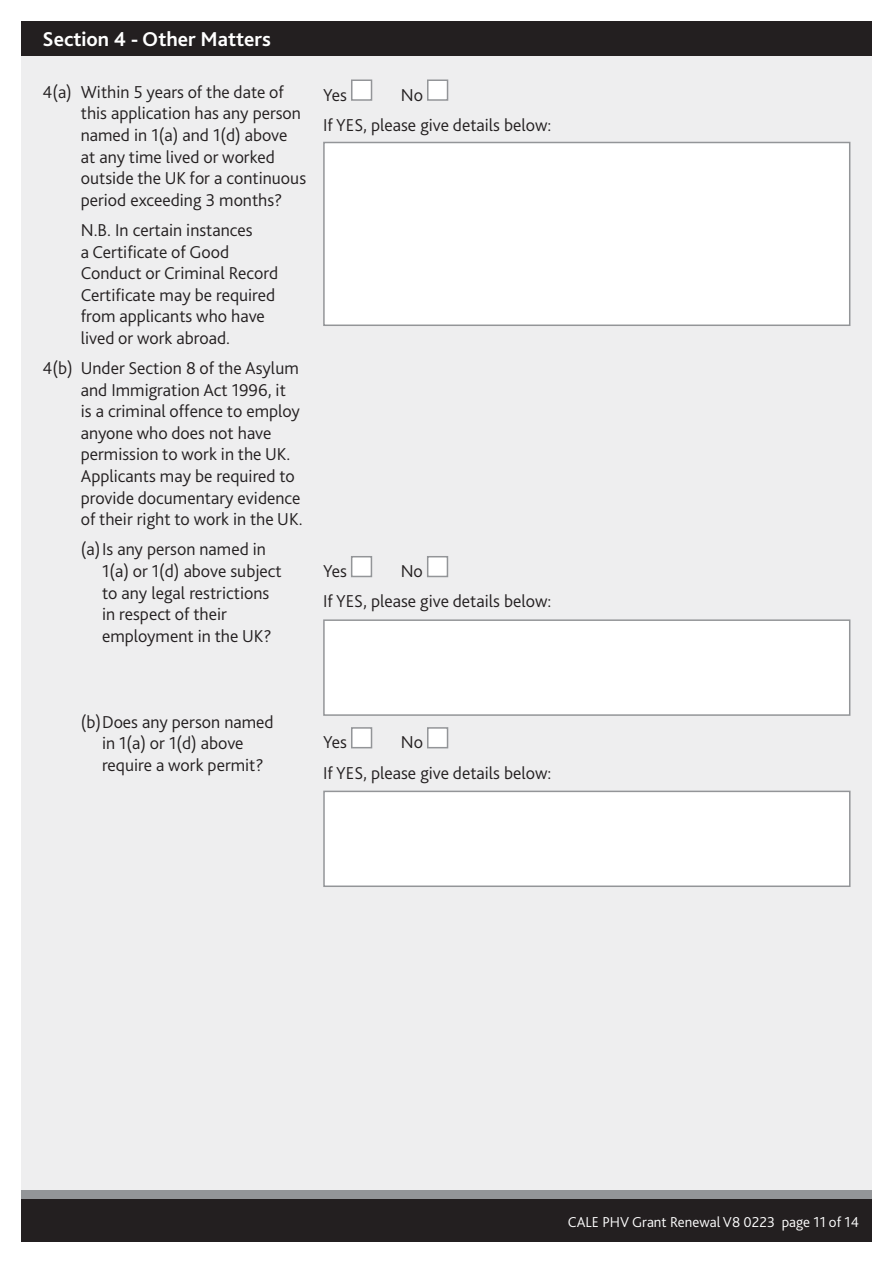
<style>
.page{position:relative;width:893px;height:1263px;background:#fff}
.page>*{position:absolute;margin:0;border:0;box-sizing:border-box;transform-origin:0 0}
.Sub_Heading{font:700 21px "Bliss";color:#fff}
.INDENT{font:300 18px/21.6px "Bliss";color:#231f20}
.Bullet_no_bullet{font:300 18px/21.6px "Bliss";color:#231f20}
.Body_Text{font:300 18px "Bliss";color:#231f20}
.Page_code_and_number{font:300 15px "Bliss";color:#fff}
</style>
<div class="page">
<div style="left:21px;top:21px;width:851px;height:1215px;background:#eeeeef"></div>
<div style="left:21px;top:1191px;width:851px;height:51px;background:#939598"></div>
<div style="left:21px;top:1199px;width:851px;height:43px;background:#231f20"></div>
<div style="left:21px;top:21px;width:851px;height:34px;background:#231f20"></div>
<div style="left:323px;top:142px;width:527px;height:184px;background:#fff;border:2px solid #939598"></div>
<div style="left:351px;top:79px;width:21px;height:22px;background:#fff;border:2px solid #939598"></div>
<div style="left:427px;top:79px;width:21px;height:22px;background:#fff;border:2px solid #939598"></div>
<div style="left:351px;top:556px;width:21px;height:21px;background:#fff;border:2px solid #939598"></div>
<div style="left:427px;top:556px;width:21px;height:21px;background:#fff;border:2px solid #939598"></div>
<div style="left:323px;top:619px;width:527px;height:97px;background:#fff;border:2px solid #939598"></div>
<div style="left:351px;top:727px;width:21px;height:21px;background:#fff;border:2px solid #939598"></div>
<div style="left:427px;top:727px;width:21px;height:21px;background:#fff;border:2px solid #939598"></div>
<div style="left:323px;top:791px;width:527px;height:96px;background:#fff;border:2px solid #939598"></div>
<p class="Sub_Heading" style="left:43px;top:26px;width:230px">Section 4 - Other Matters</p>
<p class="INDENT" style="left:81px;top:81px;width:227px;text-indent:-38px">4(a) Within 5 years of the date of this application has any person named in 1(a) and 1(d) above at any time lived or worked outside the UK for a continuous period exceeding 3 months?</p>
<p class="INDENT" style="left:81px;top:219px;width:199px">N.B. In certain instances<br>a Certificate of Good<br>Conduct or Criminal Record<br>Certificate may be required from applicants who have lived or work abroad.</p>
<p class="INDENT" style="left:81px;top:357px;width:223px;text-indent:-38px">4(b) Under Section 8 of the Asylum and Immigration Act 1996, it<br>is a criminal offence to employ anyone who does not have permission to work in the UK.<br>Applicants may be required to provide documentary evidence of their right to work in the UK.</p>
<p class="Bullet_no_bullet" style="left:102px;top:538px;width:181px;text-indent:-21px">(a)Is any person named in<br>1(a) or 1(d) above subject to any legal restrictions in respect of their employment in the UK?</p>
<p class="Body_Text" style="left:323px;top:84px;width:25px">Yes</p>
<p class="Body_Text" style="left:401px;top:84px;width:24px">No</p>
<p class="INDENT" style="left:323px;top:114px;width:230px">If YES, please give details below:</p>
<p class="Body_Text" style="left:323px;top:560px;width:25px">Yes</p>
<p class="Body_Text" style="left:401px;top:560px;width:24px">No</p>
<p class="INDENT" style="left:323px;top:590px;width:230px">If YES, please give details below:</p>
<p class="Bullet_no_bullet" style="left:102px;top:711px;width:173px;text-indent:-21px">(b)Does any person named in 1(a) or 1(d) above require a work permit?</p>
<p class="Body_Text" style="left:323px;top:731px;width:25px">Yes</p>
<p class="Body_Text" style="left:401px;top:731px;width:24px">No</p>
<p class="INDENT" style="left:323px;top:762px;width:230px">If YES, please give details below:</p>
<p class="Page_code_and_number" style="left:568px;top:1212px;width:293px">CALE PHV Grant Renewal V8 0223 page 11 of 14</p>
</div>
